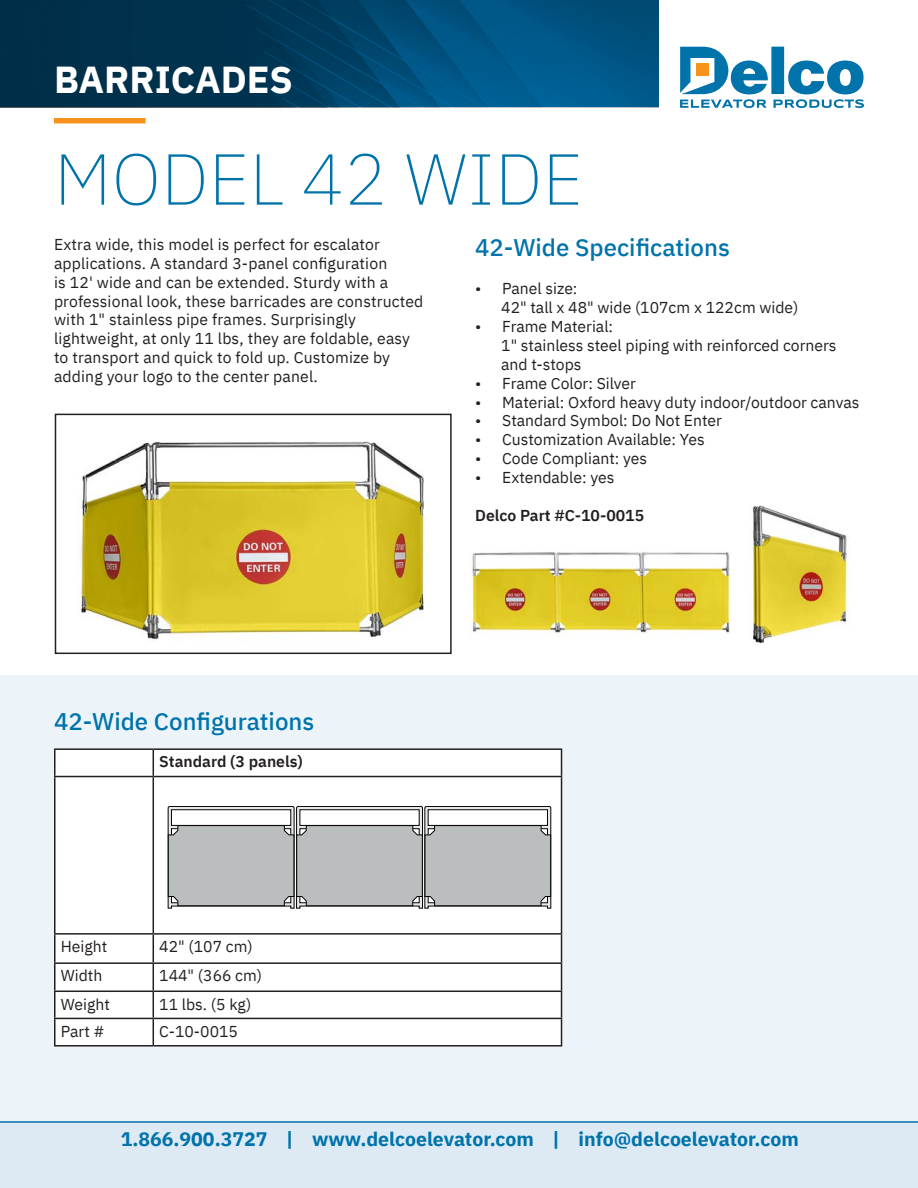
<style>
.page{position:relative;width:918px;height:1188px;background:#fff}
.page>*{position:absolute;margin:0;border:0;box-sizing:border-box;transform-origin:0 0}
.Paragraph_Style_1{font:200 72px "IBM Plex Sans";color:#0073ab}
.t1{font:700 37.5px "IBM Plex Sans";color:#fff}
.Paragraph_Style_1-2{font:500 24px "IBM Plex Sans";color:#0073ab}
.t2{font:700 19.5px "IBM Plex Sans";color:#0073ab}
.D_Text{font:15.75px/18.9px "IBM Plex Sans";letter-spacing:.005em;color:#231f20}
.D_Text-2{font:600 15.75px "IBM Plex Sans";color:#231f20}
</style>
<div class="page">
<svg style="left:680px;top:47px;width:184px;height:61px"></svg>
<svg style="left:0;top:0;width:659px;height:107px;background:#004267"></svg>
<div style="left:54px;top:118px;width:92px;height:5px;background:#f7931d"></div>
<div style="left:0;top:1121px;width:918px;height:67px;background:#ddeaf4"></div>
<hr style="left:0;top:1121px;width:918px;height:2px;background:#0073ab">
<div style="left:0;top:675px;width:918px;height:445px;background:#edf4f9"></div>
<img style="left:79px;top:441px;width:345px;height:200px">
<div style="left:55px;top:414px;width:397px;height:240px;border:2px solid #231f20"></div>
<div style="left:56px;top:750px;width:505px;height:295px;background:#fff"></div>
<hr style="left:54px;top:748px;width:99px;height:2px;background:#231f20">
<hr style="left:54px;top:750px;width:2px;height:26px;background:#231f20">
<hr style="left:153px;top:748px;width:409px;height:2px;background:#231f20">
<svg style="left:153px;top:750px;width:1px;height:26px"></svg>
<svg style="left:561px;top:750px;width:1px;height:26px"></svg>
<hr style="left:54px;top:776px;width:99px;height:1px;background:#231f20">
<hr style="left:54px;top:777px;width:2px;height:156px;background:#231f20">
<hr style="left:153px;top:776px;width:409px;height:1px;background:#231f20">
<hr style="left:153px;top:777px;width:1px;height:156px;background:#231f20">
<hr style="left:561px;top:777px;width:1px;height:156px;background:#231f20">
<hr style="left:54px;top:933px;width:99px;height:2px;background:#231f20">
<hr style="left:54px;top:935px;width:2px;height:27px;background:#231f20">
<hr style="left:153px;top:933px;width:409px;height:2px;background:#231f20">
<hr style="left:54px;top:962px;width:99px;height:2px;background:#231f20">
<hr style="left:54px;top:964px;width:2px;height:27px;background:#231f20">
<hr style="left:153px;top:962px;width:409px;height:2px;background:#231f20">
<hr style="left:54px;top:991px;width:99px;height:1px;background:#231f20">
<hr style="left:54px;top:992px;width:2px;height:26px;background:#231f20">
<hr style="left:153px;top:991px;width:409px;height:1px;background:#231f20">
<hr style="left:54px;top:1018px;width:99px;height:1px;background:#231f20">
<hr style="left:54px;top:1019px;width:2px;height:26px;background:#231f20">
<hr style="left:153px;top:1018px;width:409px;height:1px;background:#231f20">
<svg style="left:153px;top:935px;width:1px;height:110px"></svg>
<svg style="left:561px;top:935px;width:1px;height:110px"></svg>
<hr style="left:54px;top:1045px;width:99px;height:2px;background:#231f20">
<hr style="left:153px;top:1045px;width:409px;height:2px;background:#231f20">
<img style="left:469px;top:552px;width:262px;height:86px">
<img style="left:749px;top:505px;width:99px;height:138px">
<svg style="left:168px;top:806px;width:383px;height:103px;background:#bbbdbe"></svg>
<h2 class="t1" style="left:54px;top:50px;width:240px">BARRICADES</h2>
<p class="Paragraph_Style_1" style="left:54px;top:126px;width:531px">MODEL 42 WIDE</p>
<p class="D_Text" style="left:54px;top:234px;width:371px">Extra wide, this model is perfect for escalator applications. A standard 3-panel configuration<br>is 12' wide and can be extended. Sturdy with a professional look, these barricades are constructed with 1" stainless pipe frames. Surprisingly lightweight, at only 11 lbs, they are foldable, easy to transport and quick to fold up. Customize by adding your logo to the center panel.</p>
<p class="Paragraph_Style_1-2" style="left:475px;top:229px;width:256px">42-Wide Specifications</p>
<p class="D_Text" style="left:475px;top:278px;width:104px">• Panel size:</p>
<p class="D_Text" style="left:501px;top:297px;width:299px">42" tall x 48" wide (107cm x 122cm wide)</p>
<p class="D_Text" style="left:475px;top:316px;width:140px">• Frame Material:</p>
<p class="D_Text" style="left:501px;top:334px;width:337px">1" stainless steel piping with reinforced corners</p>
<p class="D_Text" style="left:501px;top:353px;width:82px">and t-stops</p>
<p class="D_Text" style="left:475px;top:372px;width:162px">• Frame Color: Silver</p>
<p class="D_Text" style="left:475px;top:391px;width:386px">• Material: Oxford heavy duty indoor/outdoor canvas</p>
<p class="D_Text" style="left:475px;top:410px;width:248px">• Standard Symbol: Do Not Enter</p>
<p class="D_Text" style="left:475px;top:429px;width:231px">• Customization Available: Yes</p>
<p class="D_Text" style="left:475px;top:448px;width:174px">• Code Compliant: yes</p>
<p class="D_Text" style="left:475px;top:467px;width:141px">• Extendable: yes</p>
<p class="D_Text-2" style="left:475px;top:503px;width:170px">Delco Part #C-10-0015</p>
<p class="Paragraph_Style_1-2" style="left:54px;top:703px;width:262px">42-Wide Configurations</p>
<p class="D_Text-2" style="left:159px;top:750px;width:145px">Standard (3 panels)</p>
<p class="D_Text" style="left:61px;top:936px;width:48px">Height</p>
<p class="D_Text" style="left:159px;top:936px;width:95px">42" (107 cm)</p>
<p class="D_Text" style="left:61px;top:965px;width:43px">Width</p>
<p class="D_Text" style="left:159px;top:965px;width:104px">144" (366 cm)</p>
<p class="D_Text" style="left:61px;top:993px;width:51px">Weight</p>
<p class="D_Text" style="left:159px;top:993px;width:94px">11 lbs. (5 kg)</p>
<p class="D_Text" style="left:61px;top:1020px;width:46px">Part #</p>
<p class="D_Text" style="left:159px;top:1020px;width:80px">C-10-0015</p>
<p class="t2" style="left:121px;top:1124px;width:680px">1.866.900.3727 | www.delcoelevator.com | info@delcoelevator.com</p>
</div>
